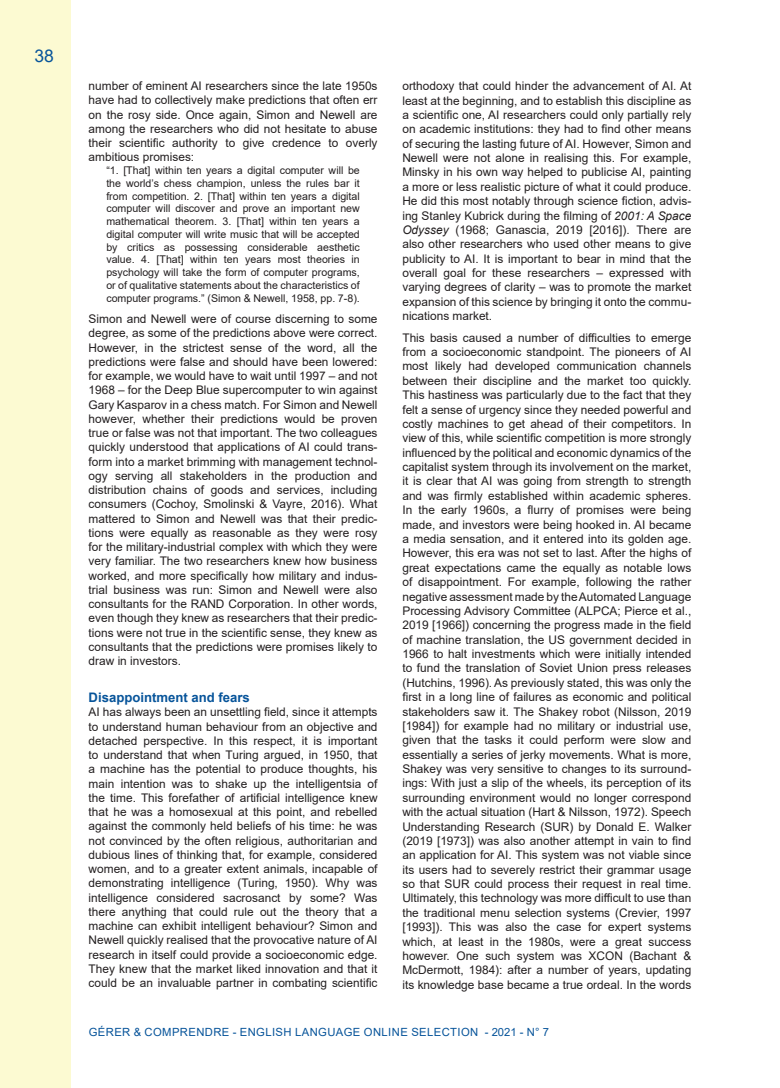
<style>
.page{position:relative;width:780px;height:1088px;background:#fff}
.page>*{position:absolute;margin:0;border:0;box-sizing:border-box;transform-origin:0 0}
.t1{font:17.5px "Arial";color:#07549a}
.Titre_2{font:700 13.12px "Arial";color:#07549a}
.texte_courant{font:11.88px/14.4px "Arial";color:#231f20;text-align:justify}
.t2{font:11.25px "Arial";letter-spacing:.035em;color:#07549a}
.retrait2{font:10.62px/12.8px "Arial";color:#231f20;text-align:justify}
.s1{font-style:italic}
</style>
<div class="page">
<div style="left:0;top:0;width:71px;height:1088px;background:#fcfad2"></div>
<h1 class="t1" style="left:35px;top:44px;width:21px">38</h1>
<p class="texte_courant" style="left:89px;top:79px;width:290px">number of eminent AI researchers since the late 1950s have had to collectively make predictions that often err on the rosy side. Once again, Simon and Newell are among the researchers who did not hesitate to abuse their scientific authority to give credence to overly ambitious promises:</p>
<p class="retrait2" style="left:106px;top:164px;width:255px">“1. [That] within ten years a digital computer will be the world’s chess champion, unless the rules bar it from competition. 2. [That] within ten years a digital computer will discover and prove an important new mathematical theorem. 3. [That] within ten years a digital computer will write music that will be accepted by critics as possessing considerable aesthetic value. 4. [That] within ten years most theories in psychology will take the form of computer programs, or of qualitative statements about the characteristics of computer programs.” (Simon &amp; Newell, 1958, pp. 7-8).</p>
<p class="texte_courant" style="left:89px;top:312px;width:290px">Simon and Newell were of course discerning to some degree, as some of the predictions above were correct.<br>However, in the strictest sense of the word, all the predictions were false and should have been lowered: for example, we would have to wait until 1997 – and not 1968 – for the Deep Blue supercomputer to win against Gary Kasparov in a chess match. For Simon and Newell however, whether their predictions would be proven true or false was not that important. The two colleagues quickly understood that applications of AI could trans&shy;form into a market brimming with management technol&shy;ogy serving all stakeholders in the production and distribution chains of goods and services, including consumers (Cochoy, Smolinski &amp; Vayre, 2016). What mattered to Simon and Newell was that their predic&shy;tions were equally as reasonable as they were rosy for the military-industrial complex with which they were very familiar. The two researchers knew how business worked, and more specifically how military and indus&shy;trial business was run: Simon and Newell were also consultants for the RAND Corporation. In other words, even though they knew as researchers that their predic&shy;tions were not true in the scientific sense, they knew as consultants that the predictions were promises likely to draw in investors.</p>
<p class="Titre_2" style="left:89px;top:688px;width:163px">Disappointment and fears</p>
<p class="texte_courant" style="left:89px;top:705px;width:290px">AI has always been an unsettling field, since it attempts to understand human behaviour from an objective and detached perspective. In this respect, it is important to understand that when Turing argued, in 1950, that a machine has the potential to produce thoughts, his main intention was to shake up the intelligentsia of the time. This forefather of artificial intelligence knew that he was a homosexual at this point, and rebelled against the commonly held beliefs of his time: he was not convinced by the often religious, authoritarian and dubious lines of thinking that, for example, considered women, and to a greater extent animals, incapable of demonstrating intelligence (Turing, 1950). Why was intelligence considered sacrosanct by some? Was there anything that could rule out the theory that a machine can exhibit intelligent behaviour? Simon and Newell quickly realised that the provocative nature of AI research in itself could provide a socioeconomic edge.<br>They knew that the market liked innovation and that it could be an invaluable partner in combating scientific</p>
<p class="texte_courant" style="left:402px;top:79px;width:290px">orthodoxy that could hinder the advancement of AI. At least at the beginning, and to establish this discipline as a scientific one, AI researchers could only partially rely on academic institutions: they had to find other means of securing the lasting future of AI. However, Simon and Newell were not alone in realising this. For example, Minsky in his own way helped to publicise AI, painting a more or less realistic picture of what it could produce.<br>He did this most notably through science fiction, advis&shy;ing Stanley Kubrick during the filming of <span class="s1">2001: A Space Odyssey</span> (1968; Ganascia, 2019 [2016]). There are also other researchers who used other means to give publicity to AI. It is important to bear in mind that the overall goal for these researchers – expressed with varying degrees of clarity – was to promote the market expansion of this science by bringing it onto the commu&shy;nications market.</p>
<p class="texte_courant" style="left:402px;top:330px;width:290px">This basis caused a number of difficulties to emerge from a socioeconomic standpoint. The pioneers of AI most likely had developed communication channels between their discipline and the market too quickly.<br>This hastiness was particularly due to the fact that they felt a sense of urgency since they needed powerful and costly machines to get ahead of their competitors. In view of this, while scientific competition is more strongly influenced by the political and economic dynamics of the capitalist system through its involvement on the market, it is clear that AI was going from strength to strength and was firmly established within academic spheres.<br>In the early 1960s, a flurry of promises were being made, and investors were being hooked in. AI became a media sensation, and it entered into its golden age.<br>However, this era was not set to last. After the highs of great expectations came the equally as notable lows of disappointment. For example, following the rather negative assessment made by the Automated Language Processing Advisory Committee (ALPCA; Pierce et al., 2019 [1966]) concerning the progress made in the field of machine translation, the US government decided in 1966 to halt investments which were initially intended to fund the translation of Soviet Union press releases (Hutchins, 1996). As previously stated, this was only the first in a long line of failures as economic and political stakeholders saw it. The Shakey robot (Nilsson, 2019 [1984]) for example had no military or industrial use, given that the tasks it could perform were slow and essentially a series of jerky movements. What is more, Shakey was very sensitive to changes to its surround&shy;ings: With just a slip of the wheels, its perception of its surrounding environment would no longer correspond with the actual situation (Hart &amp; Nilsson, 1972). Speech Understanding Research (SUR) by Donald E. Walker (2019 [1973]) was also another attempt in vain to find an application for AI. This system was not viable since its users had to severely restrict their grammar usage so that SUR could process their request in real time.<br>Ultimately, this technology was more difficult to use than the traditional menu selection systems (Crevier, 1997 [1993]). This was also the case for expert systems which, at least in the 1980s, were a great success however. One such system was XCON (Bachant &amp; McDermott, 1984): after a number of years, updating its knowledge base became a true ordeal. In the words</p>
<p class="t2" style="left:89px;top:1024px;width:462px">GÉRER &amp; COMPRENDRE - ENGLISH LANGUAGE ONLINE SELECTION - 2021 - N° 7</p>
</div>
